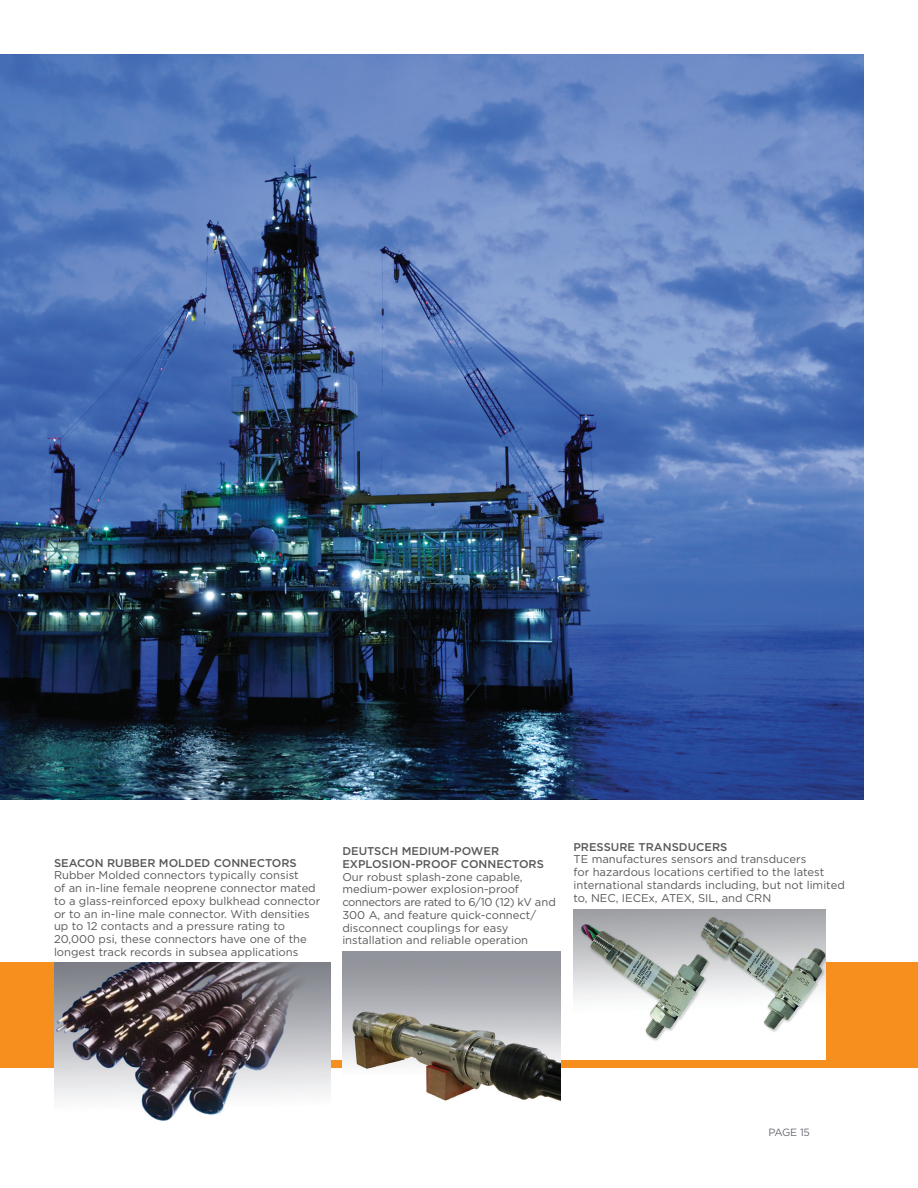
<style>
.page{position:relative;width:918px;height:1188px;background:#fff}
.page>*{position:absolute;margin:0;border:0;box-sizing:border-box;transform-origin:0 0}
.t1{font:11.25px/12.8px "Gotham";color:#57585a}
.t2{font:500 11.25px/12.8px "Gotham";color:#57585a}
.t3{font:10.5px "Gotham";letter-spacing:-.04em;color:#696b73}
</style>
<div class="page">
<img style="left:0;top:54px;width:864px;height:745px">
<div style="left:0;top:962px;width:54px;height:103px;background:#f68f1e"></div>
<div style="left:326px;top:1060px;width:592px;height:8px;background:#f68f1e"></div>
<div style="left:0;top:1060px;width:68px;height:8px;background:#f68f1e"></div>
<div style="left:801px;top:962px;width:117px;height:103px;background:#f68f1e"></div>
<img style="left:573px;top:909px;width:252px;height:150px">
<img style="left:54px;top:962px;width:276px;height:159px">
<img style="left:342px;top:952px;width:219px;height:149px">
<p class="t2" style="left:54px;top:856px;width:244px">SEACON RUBBER MOLDED CONNECTORS</p>
<p class="t1" style="left:54px;top:869px;width:268px">Rubber Molded connectors typically consist<br>of an in-line female neoprene connector mated to a glass-reinforced epoxy bulkhead connector or to an in-line male connector. With densities up to 12 contacts and a pressure rating to 20,000 psi, these connectors have one of the longest track records in subsea applications</p>
<p class="t2" style="left:342px;top:845px;width:203px">DEUTSCH MEDIUM-POWER<br>EXPLOSION-PROOF CONNECTORS</p>
<p class="t1" style="left:342px;top:870px;width:215px">Our robust splash-zone capable, medium-power explosion-proof connectors are rated to 6/10 (12) kV and 300 A, and feature quick-connect/ disconnect couplings for easy installation and reliable operation</p>
<p class="t2" style="left:573px;top:840px;width:155px">PRESSURE TRANSDUCERS</p>
<p class="t1" style="left:573px;top:853px;width:273px">TE manufactures sensors and transducers<br>for hazardous locations certified to the latest international standards including, but not limited to, NEC, IECEx, ATEX, SIL, and CRN</p>
<p class="t3" style="left:769px;top:1125px;width:43px">PAGE 15</p>
</div>
